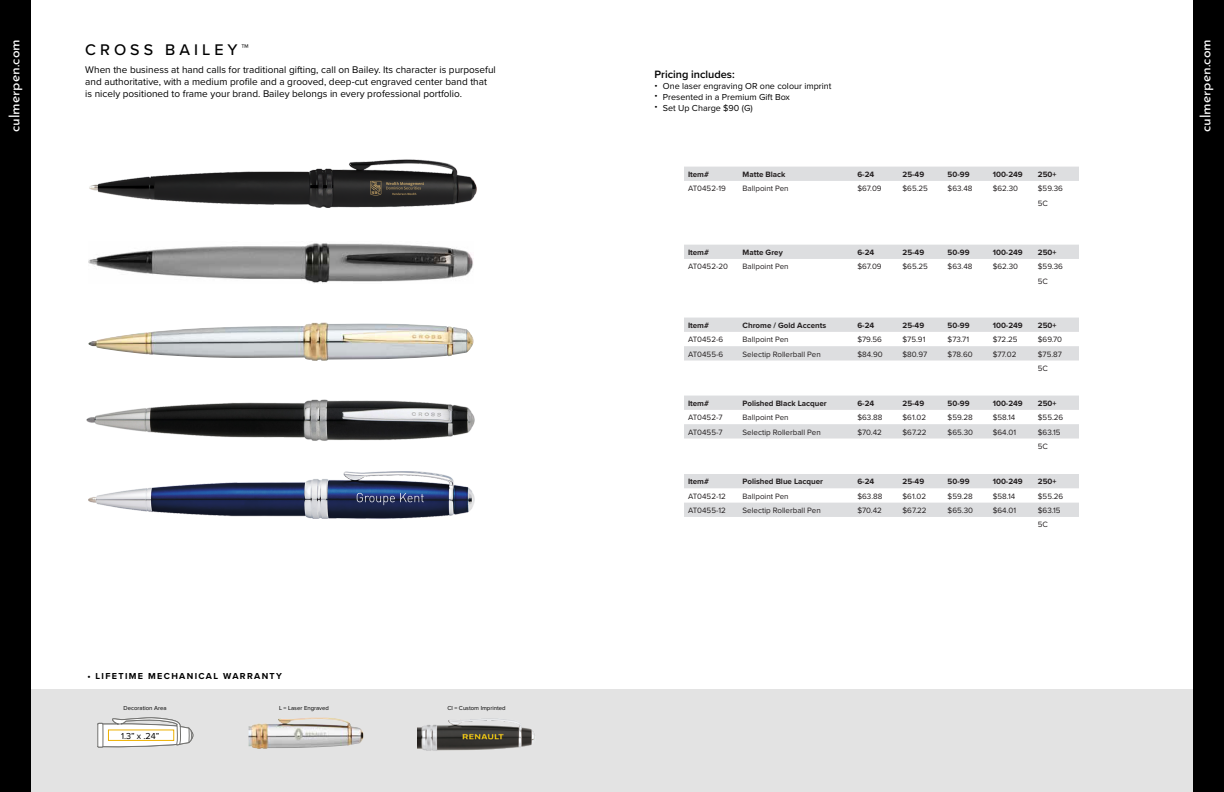
<style>
.page{position:relative;width:1224px;height:792px;background:#fff}
.page>*{position:absolute;margin:0;border:0;box-sizing:border-box;transform-origin:0 0}
.t1{font:500 16px "Proxima Nova";letter-spacing:.25em;color:#000}
.t2{font:14px "Josefin Sans";color:#fff}
.t3{font:600 11px "Proxima Nova";color:#000}
.t4{font:10px/12px "Proxima Nova";color:#000}
.t5{font:9px/10.8px "Proxima Nova";color:#000}
.t6{font:700 9px "Proxima Nova";letter-spacing:.15em;color:#000}
.t7{font:8px "Proxima Nova";color:#231f20}
.t8{font:700 8px "Proxima Nova";color:#231f20}
.t9{font:6px "Proxima Nova";color:#000}
</style>
<div class="page">
<img style="left:88px;top:471px;width:387px;height:48px">
<img style="left:89px;top:159px;width:388px;height:49px">
<div style="left:0;top:690px;width:1224px;height:102px;background:#e3e3e3"></div>
<svg style="left:88px;top:322px;width:386px;height:39px"></svg>
<img style="left:249px;top:717px;width:115px;height:32px">
<img style="left:417px;top:719px;width:118px;height:32px">
<svg style="left:97px;top:717px;width:97px;height:31px"></svg>
<div style="left:108px;top:730px;width:66px;height:11px;border:1px solid #edb000"></div>
<img style="left:88px;top:243px;width:385px;height:40px">
<img style="left:86px;top:399px;width:389px;height:42px">
<div style="left:1193px;top:0;width:31px;height:792px;background:#000"></div>
<div style="left:0;top:0;width:31px;height:792px;background:#000"></div>
<div style="left:684px;top:167px;width:395px;height:14px;background:#dddee0"></div>
<svg style="left:684px;top:318px;width:395px;height:43px"></svg>
<div style="left:684px;top:245px;width:395px;height:14px;background:#dddee0"></div>
<svg style="left:684px;top:396px;width:395px;height:43px"></svg>
<svg style="left:684px;top:474px;width:395px;height:43px"></svg>
<p class="t2" style="left:3px;top:132px;width:94px;rotate:-90deg">culmerpen.com</p>
<p class="t2" style="left:1194px;top:132px;width:94px;rotate:-90deg">culmerpen.com</p>
<h1 class="t1" style="left:85px;top:38px;width:165px">CROSS BAILEY™</h1>
<p class="t4" style="left:85px;top:63px;width:412px">When the business at hand calls for traditional gifting, call on Bailey. Its character is purposeful and authoritative, with a medium profile and a grooved, deep-cut engraved center band that is nicely positioned to frame your brand. Bailey belongs in every professional portfolio.</p>
<h3 class="t3" style="left:655px;top:66px;width:82px">Pricing includes:</h3>
<p class="t5" style="left:655px;top:80px;width:5px;line-height:9.8px">• •</p>
<p class="t5" style="left:655px;top:100px;width:5px">•</p>
<p class="t5" style="left:663px;top:80px;width:170px">One laser engraving OR one colour imprint<br>Presented in a Premium Gift Box<br>Set Up Charge $90 (G)</p>
<p class="t8" style="left:688px;top:168px;width:23px">Item#</p>
<p class="t8" style="left:743px;top:168px;width:45px">Matte Black</p>
<p class="t8" style="left:857px;top:168px;width:18px">6-24</p>
<p class="t8" style="left:903px;top:168px;width:23px">25-49</p>
<p class="t8" style="left:948px;top:168px;width:23px">50-99</p>
<p class="t8" style="left:993px;top:168px;width:32px">100-249</p>
<p class="t8" style="left:1038px;top:168px;width:20px">250+</p>
<p class="t7" style="left:688px;top:183px;width:39px">AT0452-19</p>
<p class="t7" style="left:743px;top:183px;width:48px">Ballpoint Pen</p>
<p class="t7" style="left:857px;top:183px;width:26px">$67.09</p>
<p class="t7" style="left:903px;top:183px;width:27px">$65.25</p>
<p class="t7" style="left:948px;top:183px;width:26px">$63.48</p>
<p class="t7" style="left:993px;top:183px;width:27px">$62.30</p>
<p class="t7" style="left:1038px;top:183px;width:26px">$59.36</p>
<p class="t7" style="left:1038px;top:197px;width:12px">5C</p>
<p class="t8" style="left:688px;top:246px;width:23px">Item#</p>
<p class="t8" style="left:743px;top:246px;width:42px">Matte Grey</p>
<p class="t8" style="left:857px;top:246px;width:18px">6-24</p>
<p class="t8" style="left:903px;top:246px;width:23px">25-49</p>
<p class="t8" style="left:948px;top:246px;width:23px">50-99</p>
<p class="t8" style="left:993px;top:246px;width:32px">100-249</p>
<p class="t8" style="left:1038px;top:246px;width:20px">250+</p>
<p class="t7" style="left:688px;top:261px;width:42px">AT0452-20</p>
<p class="t7" style="left:743px;top:261px;width:48px">Ballpoint Pen</p>
<p class="t7" style="left:857px;top:261px;width:26px">$67.09</p>
<p class="t7" style="left:903px;top:261px;width:27px">$65.25</p>
<p class="t7" style="left:948px;top:261px;width:26px">$63.48</p>
<p class="t7" style="left:993px;top:261px;width:27px">$62.30</p>
<p class="t7" style="left:1038px;top:261px;width:26px">$59.36</p>
<p class="t7" style="left:1038px;top:275px;width:12px">5C</p>
<p class="t8" style="left:688px;top:319px;width:23px">Item#</p>
<p class="t8" style="left:743px;top:319px;width:85px">Chrome / Gold Accents</p>
<p class="t8" style="left:857px;top:319px;width:18px">6-24</p>
<p class="t8" style="left:903px;top:319px;width:23px">25-49</p>
<p class="t8" style="left:948px;top:319px;width:23px">50-99</p>
<p class="t8" style="left:993px;top:319px;width:32px">100-249</p>
<p class="t8" style="left:1038px;top:319px;width:20px">250+</p>
<p class="t7" style="left:688px;top:334px;width:37px">AT0452-6</p>
<p class="t7" style="left:743px;top:334px;width:48px">Ballpoint Pen</p>
<p class="t7" style="left:857px;top:334px;width:26px">$79.56</p>
<p class="t7" style="left:903px;top:334px;width:24px">$75.91</p>
<p class="t7" style="left:948px;top:334px;width:23px">$73.71</p>
<p class="t7" style="left:993px;top:334px;width:26px">$72.25</p>
<p class="t7" style="left:1038px;top:334px;width:26px">$69.70</p>
<p class="t7" style="left:688px;top:348px;width:37px">AT0455-6</p>
<p class="t7" style="left:743px;top:348px;width:80px">Selectip Rollerball Pen</p>
<p class="t7" style="left:857px;top:348px;width:27px">$84.90</p>
<p class="t7" style="left:903px;top:348px;width:26px">$80.97</p>
<p class="t7" style="left:948px;top:348px;width:26px">$78.60</p>
<p class="t7" style="left:993px;top:348px;width:25px">$77.02</p>
<p class="t7" style="left:1038px;top:348px;width:26px">$75.87</p>
<p class="t7" style="left:1038px;top:362px;width:12px">5C</p>
<p class="t6" style="left:88px;top:669px;width:196px">• LIFETIME MECHANICAL WARRANTY</p>
<p class="t9" style="left:124px;top:703px;width:44px">Decoration Area</p>
<p class="t9" style="left:279px;top:703px;width:52px">L = Laser Engraved</p>
<p class="t9" style="left:447px;top:703px;width:60px">CI = Custom Imprinted</p>
<p class="t5" style="left:121px;top:730px;width:40px">1.3” x .24”</p>
<p class="t8" style="left:688px;top:397px;width:23px">Item#</p>
<p class="t8" style="left:743px;top:397px;width:86px">Polished Black Lacquer</p>
<p class="t8" style="left:857px;top:397px;width:18px">6-24</p>
<p class="t8" style="left:903px;top:397px;width:23px">25-49</p>
<p class="t8" style="left:948px;top:397px;width:23px">50-99</p>
<p class="t8" style="left:993px;top:397px;width:32px">100-249</p>
<p class="t8" style="left:1038px;top:397px;width:20px">250+</p>
<p class="t7" style="left:688px;top:412px;width:36px">AT0452-7</p>
<p class="t7" style="left:743px;top:412px;width:48px">Ballpoint Pen</p>
<p class="t7" style="left:857px;top:412px;width:27px">$63.88</p>
<p class="t7" style="left:903px;top:412px;width:25px">$61.02</p>
<p class="t7" style="left:948px;top:412px;width:27px">$59.28</p>
<p class="t7" style="left:993px;top:412px;width:24px">$58.14</p>
<p class="t7" style="left:1038px;top:412px;width:27px">$55.26</p>
<p class="t7" style="left:688px;top:426px;width:36px">AT0455-7</p>
<p class="t7" style="left:743px;top:426px;width:80px">Selectip Rollerball Pen</p>
<p class="t7" style="left:857px;top:426px;width:26px">$70.42</p>
<p class="t7" style="left:903px;top:426px;width:26px">$67.22</p>
<p class="t7" style="left:948px;top:426px;width:27px">$65.30</p>
<p class="t7" style="left:993px;top:426px;width:25px">$64.01</p>
<p class="t7" style="left:1038px;top:426px;width:24px">$63.15</p>
<p class="t7" style="left:1038px;top:440px;width:12px">5C</p>
<p class="t8" style="left:688px;top:476px;width:23px">Item#</p>
<p class="t8" style="left:743px;top:476px;width:82px">Polished Blue Lacquer</p>
<p class="t8" style="left:857px;top:476px;width:18px">6-24</p>
<p class="t8" style="left:903px;top:476px;width:23px">25-49</p>
<p class="t8" style="left:948px;top:476px;width:23px">50-99</p>
<p class="t8" style="left:993px;top:476px;width:32px">100-249</p>
<p class="t8" style="left:1038px;top:476px;width:20px">250+</p>
<p class="t7" style="left:688px;top:490px;width:39px">AT0452-12</p>
<p class="t7" style="left:743px;top:490px;width:48px">Ballpoint Pen</p>
<p class="t7" style="left:857px;top:490px;width:27px">$63.88</p>
<p class="t7" style="left:903px;top:490px;width:25px">$61.02</p>
<p class="t7" style="left:948px;top:490px;width:27px">$59.28</p>
<p class="t7" style="left:993px;top:490px;width:24px">$58.14</p>
<p class="t7" style="left:1038px;top:490px;width:27px">$55.26</p>
<p class="t7" style="left:688px;top:504px;width:39px">AT0455-12</p>
<p class="t7" style="left:743px;top:504px;width:80px">Selectip Rollerball Pen</p>
<p class="t7" style="left:857px;top:504px;width:26px">$70.42</p>
<p class="t7" style="left:903px;top:504px;width:26px">$67.22</p>
<p class="t7" style="left:948px;top:504px;width:27px">$65.30</p>
<p class="t7" style="left:993px;top:504px;width:25px">$64.01</p>
<p class="t7" style="left:1038px;top:504px;width:24px">$63.15</p>
<p class="t7" style="left:1038px;top:519px;width:12px">5C</p>
</div>
